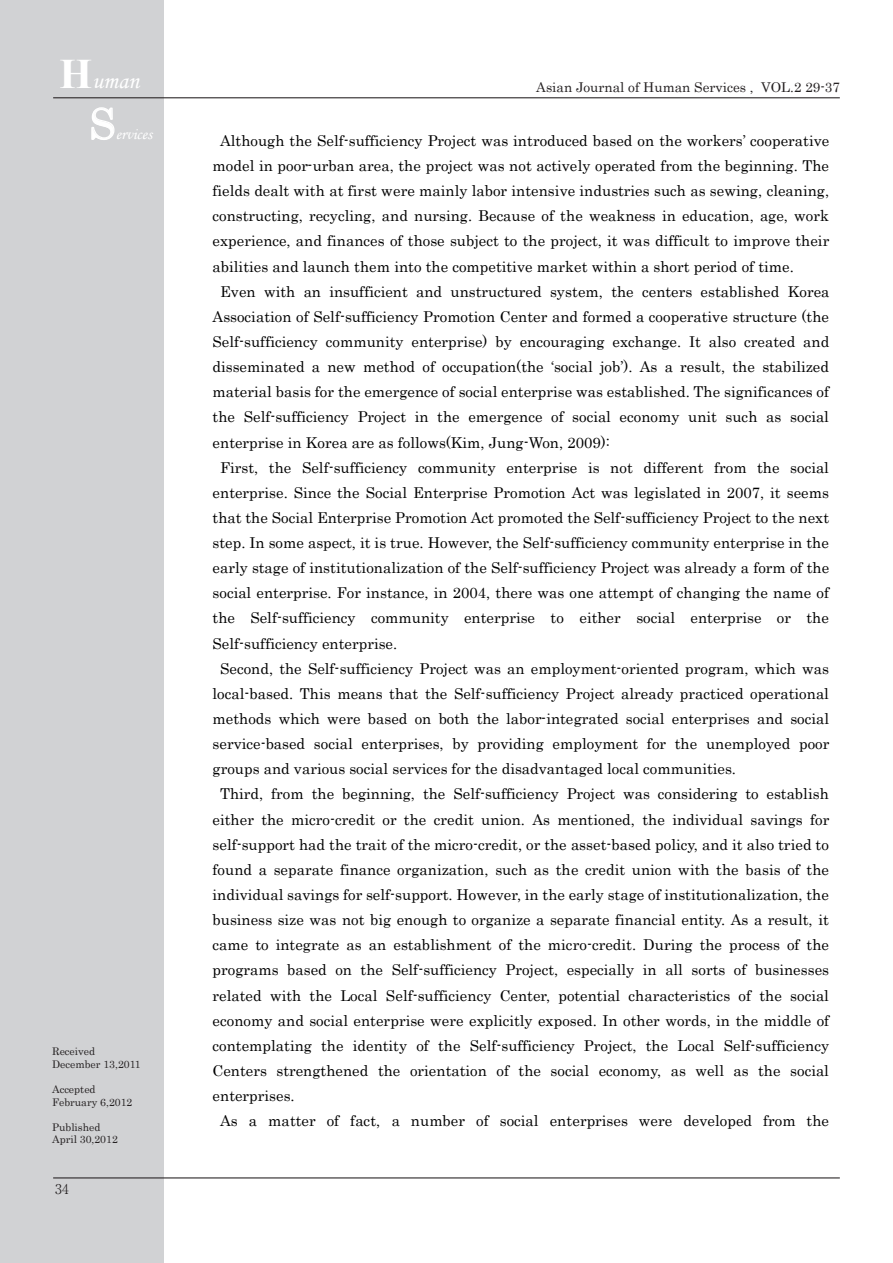
<style>
.page{position:relative;width:893px;height:1263px;background:#fff}
.page>*{position:absolute;margin:0;border:0;box-sizing:border-box;transform-origin:0 0}
.t1{font:42px "Century";color:#fff}
.t2{font:24px "Monotype Corsiva";color:#fff}
.t3{font:15.75px "Monotype Corsiva";color:#fff}
.t4{font:15px "Century";color:#000}
.t5{font:13.5px "Century";color:#231f20}
.t6{font:300 13.5px "Ryumin Pr 5";color:#231f20}
.t7{font:10.5px/12.6px "Century";color:#231f20}
.s1{font-family:"Times New Roman";font-weight:700;font-size:42px}
</style>
<div class="page">
<div style="left:0;top:0;width:163px;height:1263px;background:#d1d2d4"></div>
<hr style="left:53px;top:1177px;width:787px;height:1px;background:#231f20">
<hr style="left:53px;top:97px;width:787px;height:1px;background:#231f20">
<svg style="left:91px;top:107px;width:24px;height:33px"></svg>
<h2 class="t2" style="left:60px;top:66px;width:81px"><span class="s1">H</span>uman</h2>
<h1 class="t1" style="left:89px;top:88px;width:28px">S</h1>
<p class="t3" style="left:116px;top:124px;width:38px">ervices</p>
<p class="t7" style="left:52px;top:1044px;width:90px">Received<br>December 13,2011</p>
<p class="t7" style="left:52px;top:1082px;width:82px">Accepted<br>February 6,2012</p>
<p class="t7" style="left:52px;top:1120px;width:67px">Published<br>April 30,2012</p>
<p class="t6" style="left:55px;top:1178px;width:15px">34</p>
<p class="t5" style="left:536px;top:76px;width:305px">Asian Journal of Human Services , VOL.2 29-37</p>
<p class="t4" style="left:220px;top:128px;width:611px">Although the Self-sufficiency Project was introduced based on the workers’ cooperative</p>
<p class="t4" style="left:213px;top:153px;width:618px">model in poor-urban area, the project was not actively operated from the beginning. The</p>
<p class="t4" style="left:213px;top:178px;width:618px">fields dealt with at first were mainly labor intensive industries such as sewing, cleaning,</p>
<p class="t4" style="left:213px;top:203px;width:618px">constructing, recycling, and nursing. Because of the weakness in education, age, work</p>
<p class="t4" style="left:213px;top:228px;width:618px">experience, and finances of those subject to the project, it was difficult to improve their</p>
<p class="t4" style="left:213px;top:254px;width:583px">abilities and launch them into the competitive market within a short period of time.</p>
<p class="t4" style="left:220px;top:279px;width:611px">Even with an insufficient and unstructured system, the centers established Korea</p>
<p class="t4" style="left:213px;top:304px;width:618px">Association of Self-sufficiency Promotion Center and formed a cooperative structure (the</p>
<p class="t4" style="left:213px;top:329px;width:618px">Self-sufficiency community enterprise) by encouraging exchange. It also created and</p>
<p class="t4" style="left:213px;top:354px;width:618px">disseminated a new method of occupation(the ‘social job’). As a result, the stabilized</p>
<p class="t4" style="left:213px;top:379px;width:618px">material basis for the emergence of social enterprise was established. The significances of</p>
<p class="t4" style="left:213px;top:404px;width:618px">the Self-sufficiency Project in the emergence of social economy unit such as social</p>
<p class="t4" style="left:213px;top:430px;width:399px">enterprise in Korea are as follows(Kim, Jung-Won, 2009):</p>
<p class="t4" style="left:220px;top:455px;width:610px">First, the Self-sufficiency community enterprise is not different from the social</p>
<p class="t4" style="left:213px;top:480px;width:618px">enterprise. Since the Social Enterprise Promotion Act was legislated in 2007, it seems</p>
<p class="t4" style="left:213px;top:505px;width:618px">that the Social Enterprise Promotion Act promoted the Self-sufficiency Project to the next</p>
<p class="t4" style="left:213px;top:530px;width:618px">step. In some aspect, it is true. However, the Self-sufficiency community enterprise in the</p>
<p class="t4" style="left:213px;top:555px;width:618px">early stage of institutionalization of the Self-sufficiency Project was already a form of the</p>
<p class="t4" style="left:213px;top:580px;width:618px">social enterprise. For instance, in 2004, there was one attempt of changing the name of</p>
<p class="t4" style="left:213px;top:605px;width:618px">the Self-sufficiency community enterprise to either social enterprise or the</p>
<p class="t4" style="left:213px;top:630px;width:186px">Self-sufficiency enterprise.</p>
<p class="t4" style="left:220px;top:656px;width:610px">Second, the Self-sufficiency Project was an employment-oriented program, which was</p>
<p class="t4" style="left:213px;top:681px;width:618px">local-based. This means that the Self-sufficiency Project already practiced operational</p>
<p class="t4" style="left:213px;top:706px;width:618px">methods which were based on both the labor-integrated social enterprises and social</p>
<p class="t4" style="left:213px;top:731px;width:618px">service-based social enterprises, by providing employment for the unemployed poor</p>
<p class="t4" style="left:213px;top:756px;width:525px">groups and various social services for the disadvantaged local communities.</p>
<p class="t4" style="left:220px;top:781px;width:610px">Third, from the beginning, the Self-sufficiency Project was considering to establish</p>
<p class="t4" style="left:213px;top:806px;width:618px">either the micro-credit or the credit union. As mentioned, the individual savings for</p>
<p class="t4" style="left:213px;top:832px;width:618px">self-support had the trait of the micro-credit, or the asset-based policy, and it also tried to</p>
<p class="t4" style="left:213px;top:857px;width:618px">found a separate finance organization, such as the credit union with the basis of the</p>
<p class="t4" style="left:213px;top:882px;width:618px">individual savings for self-support. However, in the early stage of institutionalization, the</p>
<p class="t4" style="left:213px;top:907px;width:618px">business size was not big enough to organize a separate financial entity. As a result, it</p>
<p class="t4" style="left:213px;top:932px;width:618px">came to integrate as an establishment of the micro-credit. During the process of the</p>
<p class="t4" style="left:213px;top:957px;width:618px">programs based on the Self-sufficiency Project, especially in all sorts of businesses</p>
<p class="t4" style="left:213px;top:982px;width:618px">related with the Local Self-sufficiency Center, potential characteristics of the social</p>
<p class="t4" style="left:213px;top:1007px;width:618px">economy and social enterprise were explicitly exposed. In other words, in the middle of</p>
<p class="t4" style="left:213px;top:1033px;width:618px">contemplating the identity of the Self-sufficiency Project, the Local Self-sufficiency</p>
<p class="t4" style="left:213px;top:1058px;width:618px">Centers strengthened the orientation of the social economy, as well as the social</p>
<p class="t4" style="left:213px;top:1083px;width:84px">enterprises.</p>
<p class="t4" style="left:220px;top:1108px;width:610px">As a matter of fact, a number of social enterprises were developed from the</p>
</div>
